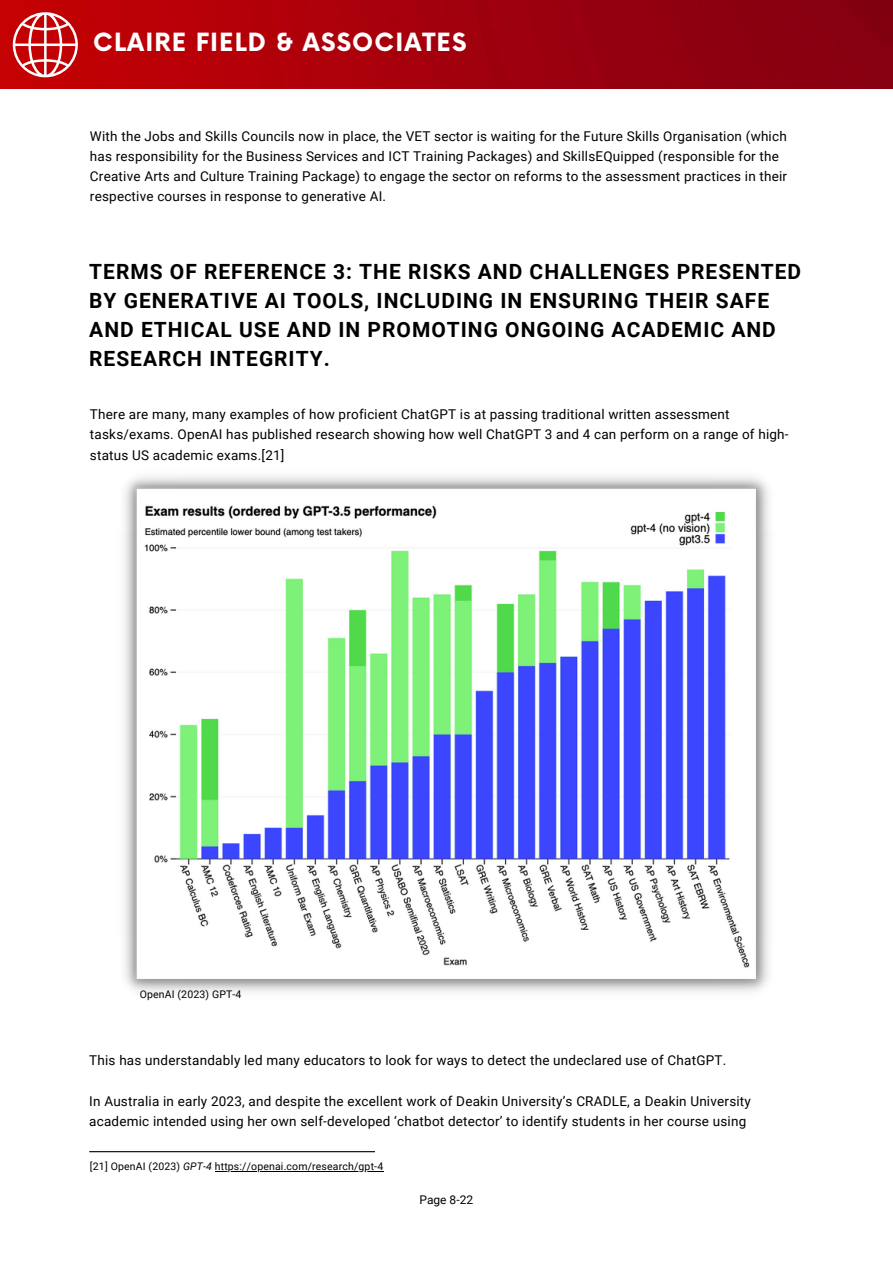
<style>
.page{position:relative;width:893px;height:1264px;background:#fff}
.page>*{position:absolute;margin:0;border:0;box-sizing:border-box;transform-origin:0 0}
.t1{font:700 24.45px "Now";letter-spacing:.045em;color:#fff}
.t2{font:700 21px/29.2px "Roboto";letter-spacing:.045em;color:#000}
.t3{font:13.5px/20.2px "Roboto";letter-spacing:.015em;color:#000}
.t4{font:12px "Roboto";color:#000}
.t5{font:10.5px "Roboto";letter-spacing:.015em;color:#000}
.s1{font-style:italic}
</style>
<div class="page">
<img style="left:0;top:0;width:892px;height:89px">
<svg style="left:12px;top:11px;width:67px;height:67px"></svg>
<img style="left:124px;top:476px;width:645px;height:516px">
<hr style="left:215px;top:1171px;width:168px;height:1px;background:#000">
<hr style="left:89px;top:1151px;width:286px;height:1px;background:#000">
<p class="t1" style="left:93px;top:29px;width:374px">CLAIRE FIELD &amp; ASSOCIATES</p>
<p class="t3" style="left:90px;top:126px;width:698px">With the Jobs and Skills Councils now in place, the VET sector is waiting for the Future Skills Organisation (which has responsibility for the Business Services and ICT Training Packages) and SkillsEQuipped (responsible for the Creative Arts and Culture Training Package) to engage the sector on reforms to the assessment practices in their respective courses in response to generative AI.</p>
<p class="t2" style="left:89px;top:257px;width:713px">TERMS OF REFERENCE 3: THE RISKS AND CHALLENGES PRESENTED BY GENERATIVE AI TOOLS, INCLUDING IN ENSURING THEIR SAFE AND ETHICAL USE AND IN PROMOTING ONGOING ACADEMIC AND RESEARCH INTEGRITY.</p>
<p class="t3" style="left:90px;top:404px;width:700px">There are many, many examples of how proficient ChatGPT is at passing traditional written assessment tasks/exams. OpenAI has published research showing how well ChatGPT 3 and 4 can perform on a range of high&shy;status US academic exams.[21]</p>
<p class="t5" style="left:140px;top:988px;width:103px">OpenAI (2023) GPT-4</p>
<p class="t3" style="left:89px;top:1050px;width:638px">This has understandably led many educators to look for ways to detect the undeclared use of ChatGPT.</p>
<p class="t3" style="left:89px;top:1090px;width:663px">In Australia in early 2023, and despite the excellent work of Deakin University’s CRADLE, a Deakin University academic intended using her own self-developed ‘chatbot detector’ to identify students in her course using</p>
<p class="t5" style="left:90px;top:1160px;width:295px">[21] OpenAI (2023) <span class="s1">GPT-4</span> https://openai.com/research/gpt-4</p>
<p class="t4" style="left:419px;top:1192px;width:55px">Page 8-22</p>
</div>
